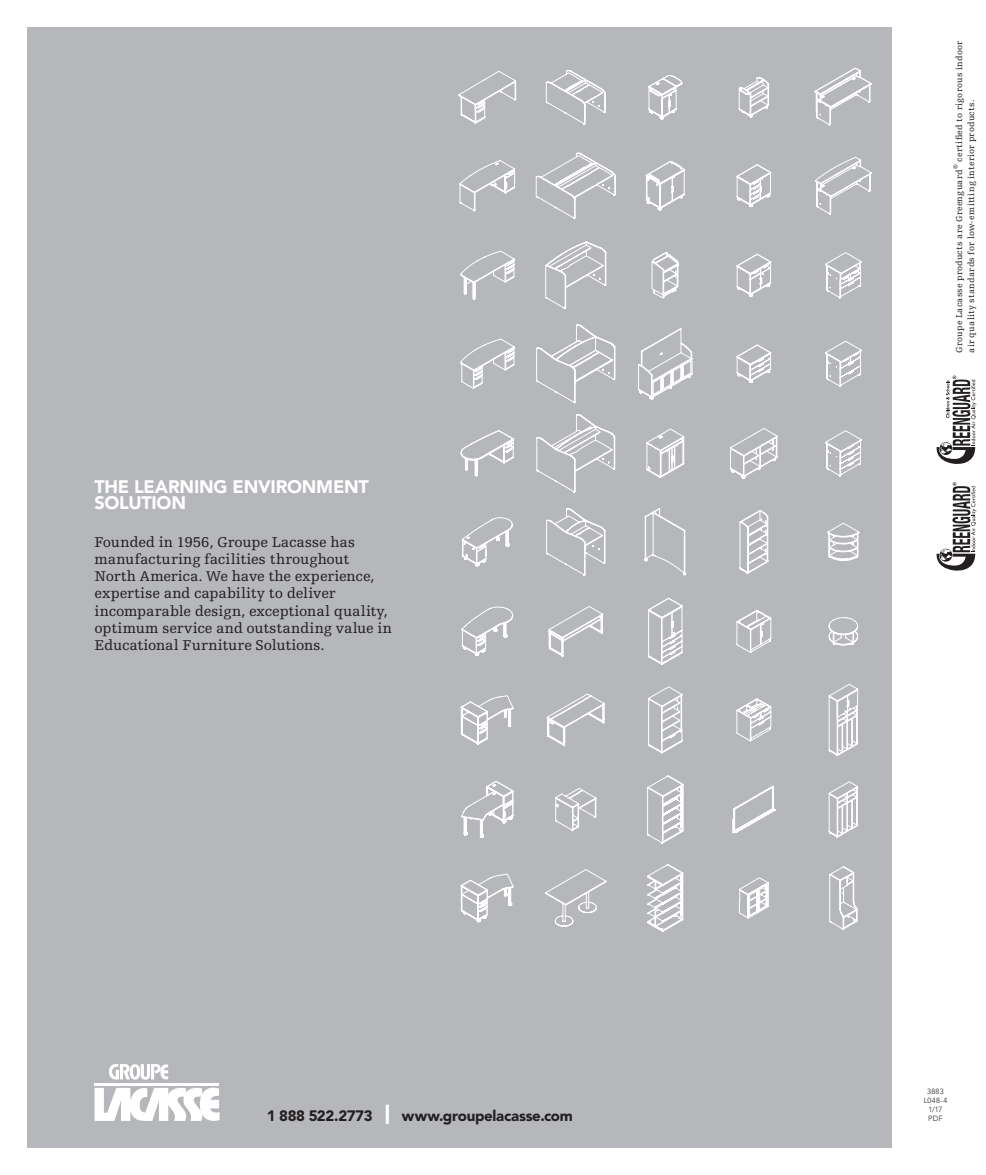
<style>
.page{position:relative;width:986px;height:1175px;background:#fff}
.page>*{position:absolute;margin:0;border:0;box-sizing:border-box;transform-origin:0 0}
.t1{font:900 18px/16.5px "Avenir LT Std";letter-spacing:-.015em;color:#fff}
.CORPS_TEXTE{font:15px/17.2px "Egyptienne FLT Std";letter-spacing:-.005em;color:#231f20}
.t2{font:900 15px "Avenir LT Std";letter-spacing:-.02em;color:#231f20}
.t3{font:9px/12px "Egyptienne FLT Std";letter-spacing:.03em;color:#231f20}
.t4{font:300 7.5px "Avenir LT Std";letter-spacing:.035em;color:#231f20}
.t5{font:6px "Egyptienne FLT Std";color:#231f20}
.s1{font-weight:800;font-size:25.5px;color:#fff}
</style>
<div class="page">
<div style="left:27px;top:27px;width:864px;height:1121px;background:#b6b7bb"></div>
<svg style="left:460px;top:873px;width:54px;height:50px"></svg>
<svg style="left:829px;top:871px;width:28px;height:59px"></svg>
<svg style="left:683px;top:866px;width:170px;height:28px"></svg>
<svg style="left:659px;top:872px;width:24px;height:59px"></svg>
<svg style="left:545px;top:864px;width:128px;height:62px"></svg>
<svg style="left:738px;top:877px;width:31px;height:42px"></svg>
<svg style="left:458px;top:68px;width:413px;height:776px"></svg>
<svg style="left:95px;top:1087px;width:124px;height:34px"></svg>
<svg style="left:109px;top:1064px;width:59px;height:15px"></svg>
<hr style="left:95px;top:1083px;width:124px;height:2px;background:#fff">
<svg style="left:936px;top:375px;width:40px;height:89px"></svg>
<svg style="left:936px;top:482px;width:40px;height:88px"></svg>
<p class="t1" style="left:94px;top:478px;width:276px">THE LEARNING ENVIRONMENT<br>SOLUTION</p>
<p class="CORPS_TEXTE" style="left:94px;top:533px;width:299px">Founded in 1956, Groupe Lacasse has manufacturing facilities throughout North America. We have the experience, expertise and capability to deliver incomparable design, exceptional quality, optimum service and outstanding value in Educational Furniture Solutions.</p>
<p class="t2" style="left:267px;top:1106px;width:307px">1 888 522.2773 <span class="s1">l</span> www.groupelacasse.com</p>
<p class="t3" style="left:953px;top:353px;width:313px;text-indent:191px;rotate:-90deg">certified to rigorous indoor air quality standards for low-emitting interior products.</p>
<p class="t5" style="left:952px;top:169px;width:6px;rotate:-90deg">®</p>
<p class="t3" style="left:953px;top:353px;width:185px;rotate:-90deg">Groupe Lacasse products are Greenguard</p>
<p class="t4" style="left:927px;top:1087px;width:18px">3883</p>
<p class="t4" style="left:923px;top:1096px;width:25px">L048-4</p>
<p class="t4" style="left:928px;top:1105px;width:16px">1/17</p>
<p class="t4" style="left:928px;top:1114px;width:16px">PDF</p>
</div>
